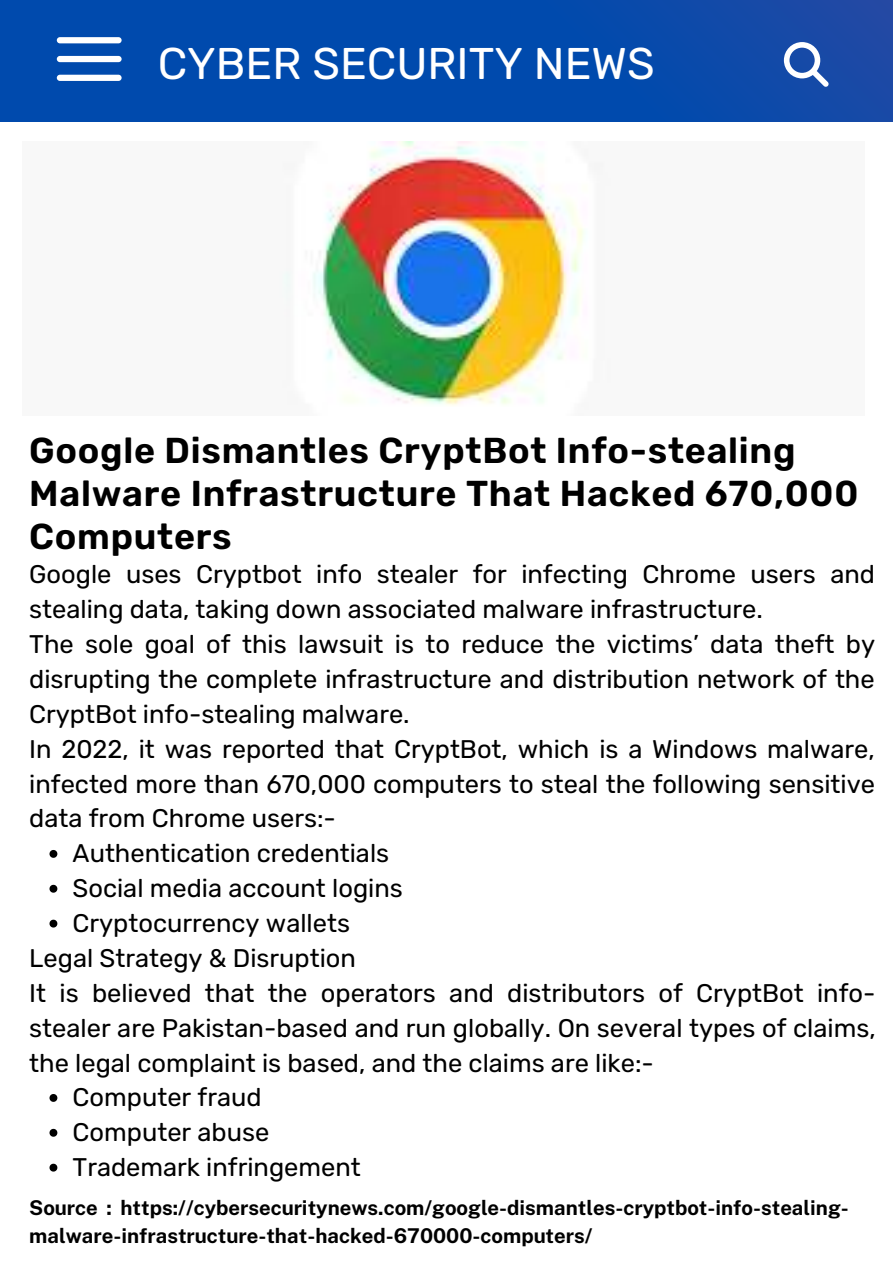
<style>
.page{position:relative;width:893px;height:1264px;background:#fff}
.page>*{position:absolute;margin:0;border:0;box-sizing:border-box;transform-origin:0 0}
.t1{font:44.4px "Rubik";color:#fff}
.t2{font:600 36px/42.8px "Rubik";letter-spacing:.02em;color:#000}
.t3{font:25.5px/34.8px "Rubik";color:#000}
.t4{font:700 20.4px/28px "Public Sans";color:#000}
</style>
<div class="page">
<img style="left:283px;top:142px;width:301px;height:264px">
<div style="left:0;top:0;width:892px;height:121px;background:linear-gradient(to right,#004baf,#114aa8)"></div>
<div style="left:57px;top:37px;width:65px;height:6px;background:#fff;border-radius:3px"></div>
<div style="left:57px;top:56px;width:65px;height:6px;background:#fff;border-radius:3px"></div>
<div style="left:57px;top:75px;width:65px;height:6px;background:#fff;border-radius:3px"></div>
<svg style="left:783px;top:42px;width:45px;height:45px"></svg>
<svg style="left:49px;top:850px;width:8px;height:7px"></svg>
<svg style="left:49px;top:884px;width:8px;height:8px"></svg>
<svg style="left:49px;top:919px;width:8px;height:8px"></svg>
<svg style="left:49px;top:1094px;width:8px;height:7px"></svg>
<svg style="left:49px;top:1128px;width:8px;height:8px"></svg>
<svg style="left:49px;top:1163px;width:8px;height:8px"></svg>
<h1 class="t1" style="left:158px;top:37px;width:498px">CYBER SECURITY NEWS</h1>
<h2 class="t2" style="left:29px;top:429px;width:830px">Google Dismantles CryptBot Info-stealing<br>Malware Infrastructure That Hacked 670,000<br>Computers</h2>
<p class="t3" style="left:29px;top:557px;width:847px">Google uses Cryptbot info stealer for infecting Chrome users and stealing data, taking down associated malware infrastructure.<br>The sole goal of this lawsuit is to reduce the victims’ data theft by disrupting the complete infrastructure and distribution network of the CryptBot info-stealing malware.<br>In 2022, it was reported that CryptBot, which is a Windows malware, infected more than 670,000 computers to steal the following sensitive data from Chrome users:-</p>
<p class="t3" style="left:73px;top:836px;width:332px">Authentication credentials<br>Social media account logins<br>Cryptocurrency wallets</p>
<p class="t3" style="left:29px;top:940px;width:847px">Legal Strategy &amp; Disruption<br>It is believed that the operators and distributors of CryptBot info&shy;stealer are Pakistan-based and run globally. On several types of claims, the legal complaint is based, and the claims are like:-</p>
<p class="t3" style="left:73px;top:1080px;width:290px">Computer fraud<br>Computer abuse<br>Trademark infringement</p>
<p class="t4" style="left:29px;top:1193px;width:821px">Source : https://cybersecuritynews.com/google-dismantles-cryptbot-info-stealing&shy;malware-infrastructure-that-hacked-670000-computers/</p>
</div>
